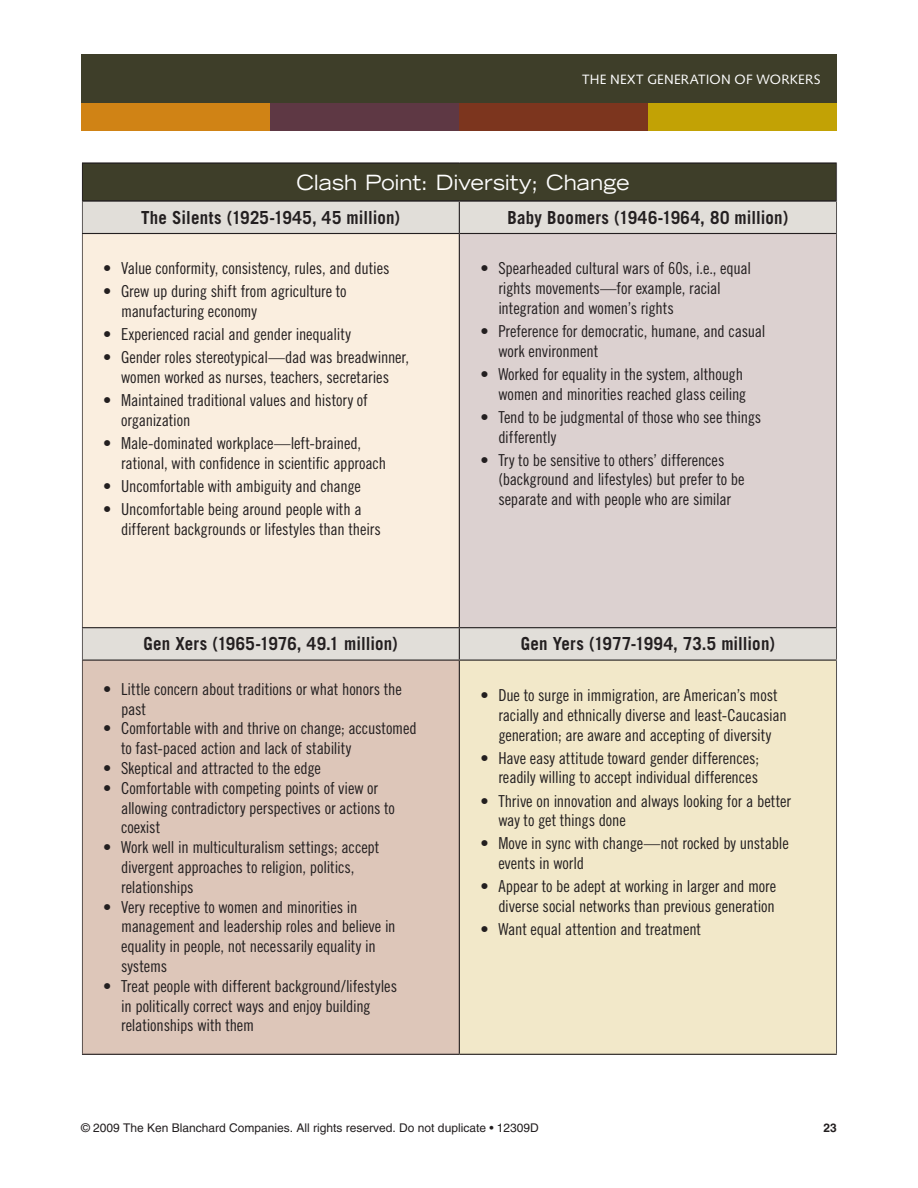
<style>
.page{position:relative;width:918px;height:1188px;background:#fff}
.page>*{position:absolute;margin:0;border:0;box-sizing:border-box;transform-origin:0 0}
.t1{font:expanded 21px "Trade Gothic LT Std";letter-spacing:.005em;color:#fff;scale:.94 1}
.t2{font:700 18px "Trade Gothic LT Std";letter-spacing:.01em;color:#231f20;scale:.94 1}
.t3{font:16.5px/19.8px "Trade Gothic LT Std Cn 18";letter-spacing:-.01em;color:#231f20}
.t4{font:13.5px "Syntax LT Std";letter-spacing:.015em;color:#fff}
.t5{font:12px "Helvetica LT Std";color:#231f20}
.t6{font:700 12px "Helvetica LT Std";color:#231f20}
</style>
<div class="page">
<div style="left:82px;top:163px;width:755px;height:38px;background:#3e3e29"></div>
<div style="left:83px;top:202px;width:753px;height:458px;background:#e1ded9"></div>
<div style="left:82px;top:233px;width:377px;height:395px;background:#faeedf"></div>
<div style="left:459px;top:233px;width:378px;height:395px;background:#dcd1d0"></div>
<div style="left:82px;top:660px;width:377px;height:394px;background:#ddc6b9"></div>
<div style="left:459px;top:660px;width:378px;height:394px;background:#f2e8c9"></div>
<hr style="left:81px;top:162px;width:378px;height:2px;background:#231f20">
<hr style="left:459px;top:162px;width:378px;height:2px;background:#231f20">
<hr style="left:81px;top:200px;width:378px;height:2px;background:#231f20">
<hr style="left:459px;top:200px;width:378px;height:2px;background:#231f20">
<hr style="left:459px;top:202px;width:1px;height:31px;background:#231f20">
<hr style="left:82px;top:233px;width:377px;height:1px;background:#231f20">
<hr style="left:459px;top:233px;width:378px;height:1px;background:#231f20">
<hr style="left:459px;top:234px;width:1px;height:393px;background:#231f20">
<hr style="left:82px;top:627px;width:377px;height:1px;background:#231f20">
<hr style="left:459px;top:627px;width:378px;height:1px;background:#231f20">
<hr style="left:459px;top:628px;width:1px;height:32px;background:#231f20">
<hr style="left:82px;top:660px;width:377px;height:1px;background:#231f20">
<hr style="left:459px;top:660px;width:378px;height:1px;background:#231f20">
<hr style="left:459px;top:661px;width:1px;height:393px;background:#231f20">
<hr style="left:82px;top:1054px;width:377px;height:1px;background:#231f20">
<hr style="left:459px;top:1054px;width:378px;height:1px;background:#231f20">
<div style="left:81px;top:102px;width:189px;height:29px;background:#d08315"></div>
<div style="left:270px;top:102px;width:189px;height:29px;background:#5e3844"></div>
<div style="left:459px;top:102px;width:189px;height:29px;background:#7c351e"></div>
<div style="left:648px;top:102px;width:189px;height:29px;background:#c2a205"></div>
<div style="left:81px;top:54px;width:756px;height:49px;background:#3e3e29"></div>
<p class="t4" style="left:582px;top:71px;width:240px">THE NEXT GENERATION OF WORKERS</p>
<p class="t1" style="left:297px;top:168px;width:356px">Clash Point: Diversity; Change</p>
<p class="t2" style="left:141px;top:206px;width:277px">The Silents (1925-1945, 45 million)</p>
<p class="t2" style="left:508px;top:206px;width:300px">Baby Boomers (1946-1964, 80 million)</p>
<p class="t3" style="left:103px;top:258px;width:288px">• Value conformity, consistency, rules, and duties</p>
<p class="t3" style="left:121px;top:282px;width:227px;text-indent:-18px">• Grew up during shift from agriculture to manufacturing economy</p>
<p class="t3" style="left:103px;top:324px;width:249px">• Experienced racial and gender inequality</p>
<p class="t3" style="left:103px;top:347px;width:307px;text-align:center">• Gender roles stereotypical—dad was breadwinner, women worked as nurses, teachers, secretaries</p>
<p class="t3" style="left:121px;top:390px;width:248px;text-indent:-18px">• Maintained traditional values and history of organization</p>
<p class="t3" style="left:121px;top:433px;width:266px;text-indent:-18px">• Male-dominated workplace—left-brained, rational, with confidence in scientific approach</p>
<p class="t3" style="left:103px;top:476px;width:259px">• Uncomfortable with ambiguity and change</p>
<p class="t3" style="left:121px;top:499px;width:261px;text-indent:-18px">• Uncomfortable being around people with a different backgrounds or lifestyles than theirs</p>
<p class="t3" style="left:498px;top:258px;width:254px;text-indent:-18px">• Spearheaded cultural wars of 60s, i.e., equal rights movements—for example, racial integration and women’s rights</p>
<p class="t3" style="left:498px;top:321px;width:269px;text-indent:-18px">• Preference for democratic, humane, and casual work environment</p>
<p class="t3" style="left:480px;top:364px;width:267px;text-align:right">• Worked for equality in the system, although women and minorities reached glass ceiling</p>
<p class="t3" style="left:498px;top:407px;width:264px;text-indent:-18px">• Tend to be judgmental of those who see things differently</p>
<p class="t3" style="left:498px;top:450px;width:248px;text-indent:-18px">• Try to be sensitive to others’ differences (background and lifestyles) but prefer to be separate and with people who are similar</p>
<p class="t2" style="left:143px;top:633px;width:272px">Gen Xers (1965-1976, 49.1 million)</p>
<p class="t2" style="left:521px;top:633px;width:272px">Gen Yers (1977-1994, 73.5 million)</p>
<p class="t3" style="left:121px;top:679px;width:282px;text-indent:-18px">• Little concern about traditions or what honors the past</p>
<p class="t3" style="left:121px;top:718px;width:297px;text-indent:-18px">• Comfortable with and thrive on change; accustomed to fast-paced action and lack of stability</p>
<p class="t3" style="left:103px;top:758px;width:219px">• Skeptical and attracted to the edge</p>
<p class="t3" style="left:121px;top:778px;width:275px;text-indent:-18px">• Comfortable with competing points of view or allowing contradictory perspectives or actions to coexist</p>
<p class="t3" style="left:121px;top:837px;width:260px;text-indent:-18px">• Work well in multiculturalism settings; accept divergent approaches to religion, politics, relationships</p>
<p class="t3" style="left:121px;top:897px;width:276px;text-indent:-18px">• Very receptive to women and minorities in management and leadership roles and believe in equality in people, not necessarily equality in systems</p>
<p class="t3" style="left:121px;top:976px;width:278px;text-indent:-18px">• Treat people with different background/lifestyles in politically correct ways and enjoy building relationships with them</p>
<p class="t3" style="left:498px;top:685px;width:290px;text-indent:-18px">• Due to surge in immigration, are American’s most racially and ethnically diverse and least-Caucasian generation; are aware and accepting of diversity</p>
<p class="t3" style="left:480px;top:748px;width:280px;text-align:right">• Have easy attitude toward gender differences; readily willing to accept individual differences</p>
<p class="t3" style="left:498px;top:791px;width:294px;text-indent:-18px">• Thrive on innovation and always looking for a better way to get things done</p>
<p class="t3" style="left:498px;top:833px;width:292px;text-indent:-18px">• Move in sync with change—not rocked by unstable events in world</p>
<p class="t3" style="left:480px;top:876px;width:298px;text-align:right">• Appear to be adept at working in larger and more diverse social networks than previous generation</p>
<p class="t3" style="left:480px;top:919px;width:222px">• Want equal attention and treatment</p>
<p class="t5" style="left:81px;top:1121px;width:459px">© 2009 The Ken Blanchard Companies. All rights reserved. Do not duplicate • 12309D</p>
<p class="t6" style="left:824px;top:1121px;width:8px">23</p>
</div>
